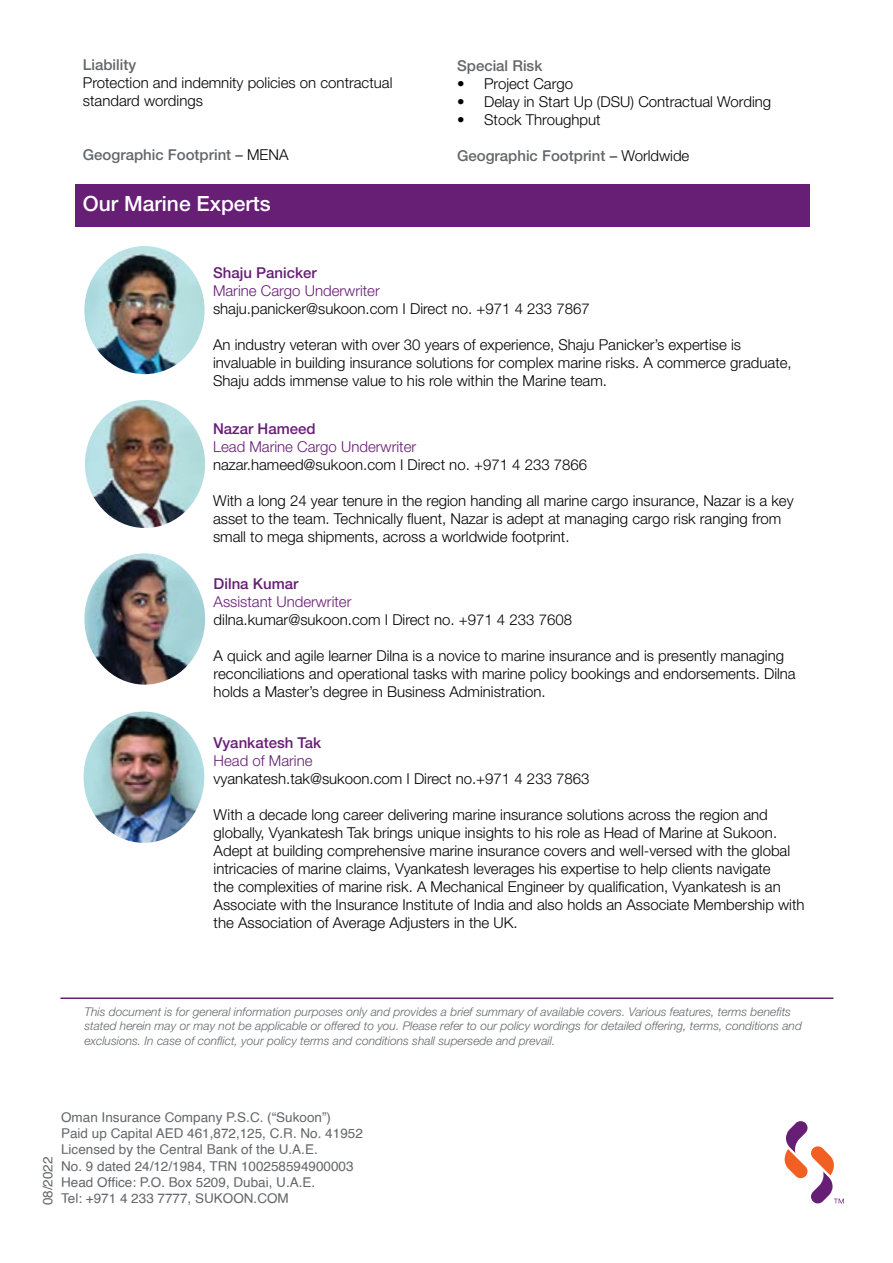
<style>
.page{position:relative;width:893px;height:1263px;background:#fff}
.page>*{position:absolute;margin:0;border:0;box-sizing:border-box;transform-origin:0 0}
.t1{font:500 21px "Helvetica Neue LT Std";color:#fff}
.t2{font:300 15px/18px "Helvetica Neue LT Std";color:#000}
.t3{font:300 15px "Helvetica Neue LT Std";color:#671e75}
.t4{font:500 15px "Helvetica Neue LT Std";color:#63666a}
.t5{font:500 15px "Helvetica Neue LT Std";color:#671e75}
.t6{font:13.5px/16.2px "Helvetica";color:#63666a}
.t7{font:italic 300 12px/14.4px "Helvetica Neue LT Std";color:#63666a}
.s1{font-weight:300;color:#000}
</style>
<div class="page">
<img style="left:84px;top:246px;width:121px;height:128px">
<div style="left:75px;top:184px;width:734px;height:43px;background:#671e75"></div>
<img style="left:85px;top:400px;width:120px;height:128px">
<img style="left:84px;top:553px;width:121px;height:132px">
<img style="left:84px;top:711px;width:120px;height:132px">
<svg style="left:784px;top:1121px;width:60px;height:83px"></svg>
<hr style="left:60px;top:997px;width:773px;height:2px;background:#671e75">
<p class="t4" style="left:83px;top:56px;width:55px">Liability</p>
<p class="t2" style="left:83px;top:74px;width:311px">Protection and indemnity policies on contractual standard wordings</p>
<p class="t4" style="left:83px;top:146px;width:207px">Geographic Footprint – <span class="s1">MENA</span></p>
<h1 class="t1" style="left:83px;top:191px;width:189px">Our Marine Experts</h1>
<p class="t4" style="left:457px;top:57px;width:87px">Special Risk</p>
<p class="t2" style="left:457px;top:75px;width:117px">• Project Cargo</p>
<p class="t2" style="left:457px;top:93px;width:316px">• Delay in Start Up (DSU) Contractual Wording</p>
<p class="t2" style="left:457px;top:111px;width:145px">• Stock Throughput</p>
<p class="t4" style="left:457px;top:147px;width:234px">Geographic Footprint – <span class="s1">Worldwide</span></p>
<p class="t5" style="left:213px;top:264px;width:105px">Shaju Panicker</p>
<p class="t3" style="left:213px;top:281px;width:168px">Marine Cargo Underwriter</p>
<p class="t2" style="left:213px;top:299px;width:378px">shaju.panicker@sukoon.com I Direct no. +971 4 233 7867</p>
<p class="t2" style="left:213px;top:335px;width:580px">An industry veteran with over 30 years of experience, Shaju Panicker’s expertise is invaluable in building insurance solutions for complex marine risks. A commerce graduate,<br>Shaju adds immense value to his role within the Marine team.</p>
<p class="t5" style="left:213px;top:420px;width:104px">Nazar Hameed</p>
<p class="t3" style="left:213px;top:438px;width:205px">Lead Marine Cargo Underwriter</p>
<p class="t2" style="left:213px;top:456px;width:376px">nazar.hameed@sukoon.com I Direct no. +971 4 233 7866</p>
<p class="t2" style="left:213px;top:492px;width:582px">With a long 24 year tenure in the region handing all marine cargo insurance, Nazar is a key asset to the team. Technically fluent, Nazar is adept at managing cargo risk ranging from small to mega shipments, across a worldwide footprint.</p>
<p class="t5" style="left:214px;top:575px;width:86px">Dilna Kumar</p>
<p class="t3" style="left:214px;top:593px;width:139px">Assistant Underwriter</p>
<p class="t2" style="left:214px;top:610px;width:360px">dilna.kumar@sukoon.com I Direct no. +971 4 233 7608</p>
<p class="t2" style="left:214px;top:646px;width:584px">A quick and agile learner Dilna is a novice to marine insurance and is presently managing reconciliations and operational tasks with marine policy bookings and endorsements. Dilna holds a Master’s degree in Business Administration.</p>
<p class="t5" style="left:214px;top:733px;width:109px">Vyankatesh Tak</p>
<p class="t3" style="left:214px;top:751px;width:100px">Head of Marine</p>
<p class="t2" style="left:214px;top:769px;width:377px">vyankatesh.tak@sukoon.com I Direct no.+971 4 233 7863</p>
<p class="t2" style="left:214px;top:805px;width:592px">With a decade long career delivering marine insurance solutions across the region and globally, Vyankatesh Tak brings unique insights to his role as Head of Marine at Sukoon.<br>Adept at building comprehensive marine insurance covers and well-versed with the global intricacies of marine claims, Vyankatesh leverages his expertise to help clients navigate<br>the complexities of marine risk. A Mechanical Engineer by qualification, Vyankatesh is an Associate with the Insurance Institute of India and also holds an Associate Membership with the Association of Average Adjusters in the UK.</p>
<p class="t7" style="left:84px;top:1004px;width:719px">This document is for general information purposes only and provides a brief summary of available covers. Various features, terms benefits stated herein may or may not be applicable or offered to you. Please refer to our policy wordings for detailed offering, terms, conditions and exclusions. In case of conflict, your policy terms and conditions shall supersede and prevail.</p>
<p class="t6" style="left:40px;top:1205px;width:50px;rotate:-90deg">08/2022</p>
<p class="t6" style="left:61px;top:1110px;width:303px">Oman Insurance Company P.S.C. (“Sukoon”)<br>Paid up Capital AED 461,872,125, C.R. No. 41952<br>Licensed by the Central Bank of the U.A.E.<br>No. 9 dated 24/12/1984, TRN 100258594900003<br>Head Office: P.O. Box 5209, Dubai, U.A.E.</p>
<p class="t6" style="left:61px;top:1191px;width:229px">Tel: +971 4 233 7777, SUKOON.COM</p>
</div>
